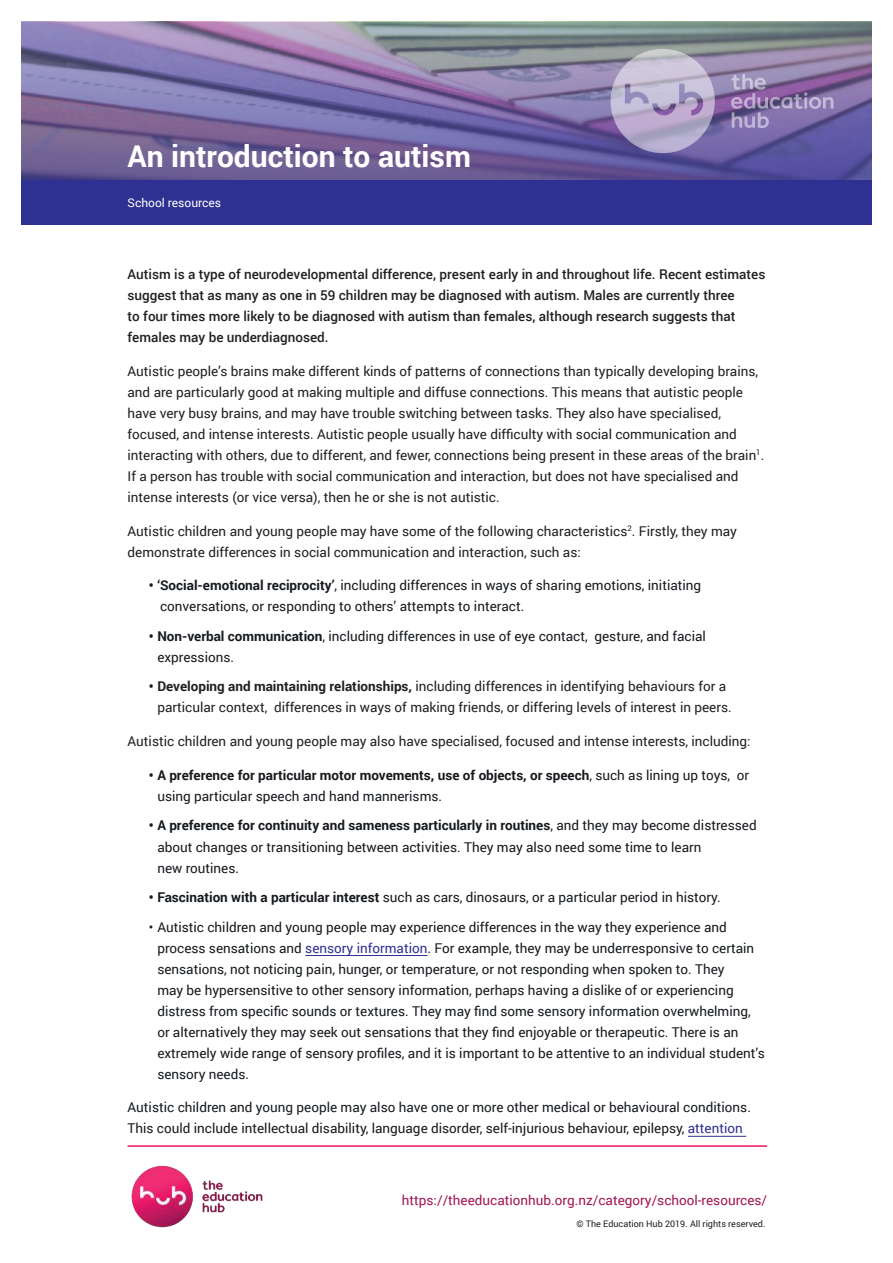
<style>
.page{position:relative;width:893px;height:1263px;background:#fff}
.page>*{position:absolute;margin:0;border:0;box-sizing:border-box;transform-origin:0 0}
.t1{font:700 30px "Roboto";color:#fff}
.t2{font:13.5px/21px "Roboto";color:#161a1e}
.t3{font:13.5px/21px "Roboto";color:#221f1f}
.t4{font:500 13.5px/21px "Roboto";color:#221f1f}
.t5{font:700 13.5px/21px "Roboto";color:#161a1e}
.t6{font:13.5px "Roboto";color:#a11651}
.t7{font:12px "Roboto";color:#fff}
.t8{font:9px "Roboto";color:#221f1f}
.s1{font-weight:700}
.s2{font-weight:700;color:#161a1e}
.s3{font-weight:400}
.s4{color:#2e3092}
</style>
<div class="page">
<img style="left:131px;top:1165px;width:132px;height:63px">
<hr style="left:128px;top:1145px;width:639px;height:2px;background:#ed135a">
<svg style="left:21px;top:22px;width:851px;height:158px;background:#7b719f"></svg>
<div style="left:21px;top:180px;width:851px;height:44px;background:#2e3092"></div>
<svg style="left:611px;top:49px;width:104px;height:104px;background:#ada4c3"></svg>
<svg style="left:731px;top:74px;width:102px;height:54px;background:#8a75a8"></svg>
<hr style="left:305px;top:955px;width:122px;height:1px;background:#2e3092">
<hr style="left:688px;top:1136px;width:58px;height:1px;background:#2e3092">
<h1 class="t1" style="left:128px;top:144px;width:345px">An introduction to autism</h1>
<p class="t7" style="left:128px;top:197px;width:95px">School resources</p>
<p class="t4" style="left:128px;top:265px;width:639px">Autism is a type of neurodevelopmental difference, present early in and throughout life. Recent estimates suggest that as many as one in 59 children may be diagnosed with autism. Males are currently three<br>to four times more likely to be diagnosed with autism than females, although research suggests that females may be underdiagnosed.</p>
<p class="t3" style="left:128px;top:361px;width:638px">Autistic people’s brains make different kinds of patterns of connections than typically developing brains, and are particularly good at making multiple and diffuse connections. This means that autistic people have very busy brains, and may have trouble switching between tasks. They also have specialised, focused, and intense interests. Autistic people usually have di昀케culty with social communication and interacting with others, due to different, and fewer, connections being present in these areas of the brain<sup>1</sup>.<br>If a person has trouble with social communication and interaction, but does not have specialised and intense interests (or vice versa), then he or she is not autistic.</p>
<p class="t3" style="left:128px;top:521px;width:611px">Autistic children and young people may have some of the following characteristics<sup>2</sup>. Firstly, they may demonstrate differences in social communication and interaction, such as:</p>
<p class="t2" style="left:160px;top:576px;width:543px;text-indent:-11px"><span class="s1">• ‘ Social-emotional reciprocity’</span>, including differences in ways of sharing emotions, initiating conversations, or responding to others’ attempts to interact.</p>
<p class="t2" style="left:157px;top:626px;width:550px;text-indent:-9px"><span class="s1">• Non-verbal communication</span>, including differences in use of eye contact, gesture, and facial expressions.</p>
<p class="t3" style="left:157px;top:677px;width:576px;text-indent:-9px"><span class="s2">•</span> <span class="s1">Developing and maintaining relationships,</span> including differences in identifying behaviours for a particular context, differences in ways of making friends, or differing levels of interest in peers.</p>
<p class="t3" style="left:128px;top:732px;width:625px">Autistic children and young people may also have specialised, focused and intense interests, including:</p>
<p class="t5" style="left:157px;top:766px;width:593px;text-indent:-9px">• A preference for particular motor movements, use of objects, or speech<span class="s3">, such as lining up toys, or using particular speech and hand mannerisms.</span></p>
<p class="t2" style="left:157px;top:816px;width:601px;text-indent:-9px"><span class="s1">• A preference for continuity and sameness particularly in routines</span>, and they may become distressed about changes or transitioning between activities. They may also need some time to learn<br>new routines.</p>
<p class="t2" style="left:149px;top:887px;width:573px"><span class="s1">• Fascination with a particular interest</span> such as cars, dinosaurs, or a particular period in history.</p>
<p class="t2" style="left:157px;top:917px;width:609px;text-indent:-9px">• Autistic children and young people may experience differences in the way they experience and process sensations and <span class="s4">sensory information</span>. For example, they may be underresponsive to certain sensations, not noticing pain, hunger, or temperature, or not responding when spoken to. They<br>may be hypersensitive to other sensory information, perhaps having a dislike of or experiencing distress from speci昀椀c sounds or textures. They may 昀椀nd some sensory information overwhelming, or alternatively they may seek out sensations that they 昀椀nd enjoyable or therapeutic. There is an extremely wide range of sensory pro昀椀les, and it is important to be attentive to an individual student’s sensory needs.</p>
<p class="t2" style="left:128px;top:1098px;width:625px">Autistic children and young people may also have one or more other medical or behavioural conditions.<br>This could include intellectual disability, language disorder, self-injurious behaviour, epilepsy, <span class="s4">attention</span></p>
<p class="t6" style="left:402px;top:1194px;width:367px">https://theeducationhub.org.nz/category/school-resources/</p>
<p class="t8" style="left:577px;top:1220px;width:190px">© The Education Hub 2019. All rights reserved.</p>
</div>
